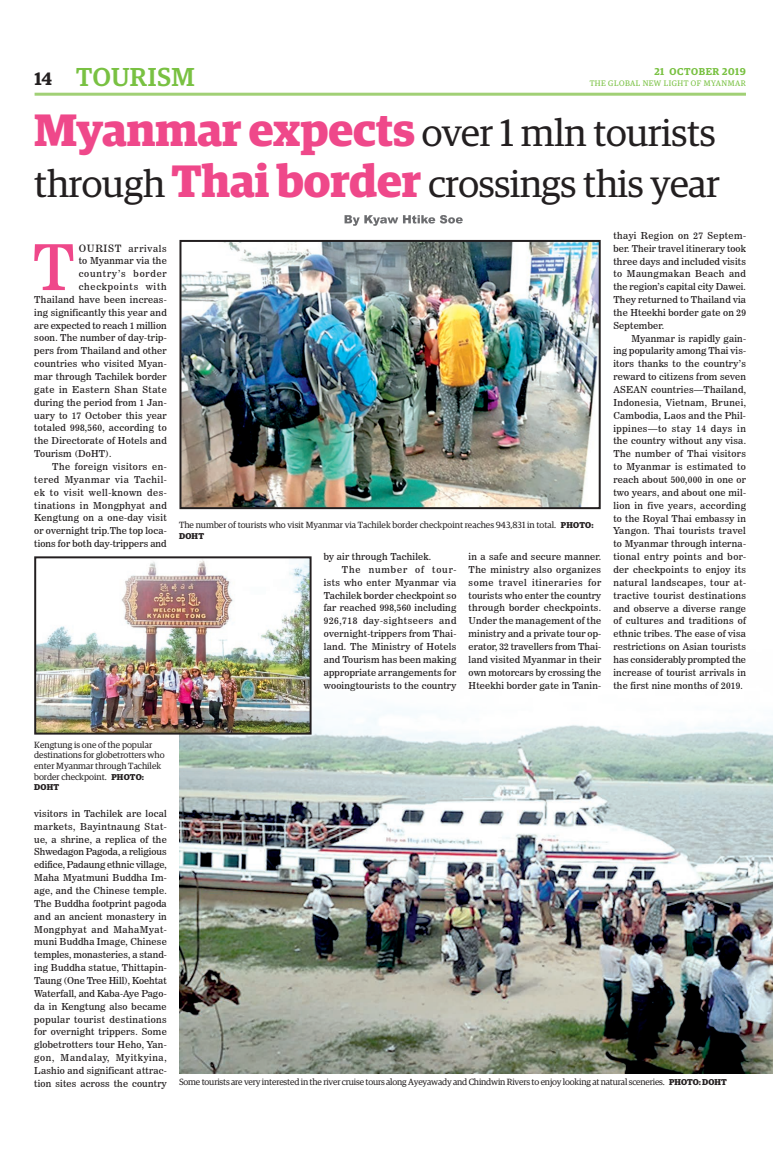
<style>
.page{position:relative;width:773px;height:1152px;background:#fff}
.page>*{position:absolute;margin:0;border:0;box-sizing:border-box;transform-origin:0 0}
.t1{font:62.9px "News 706 BT Roman C";color:#ef488a}
.t2{font:38px/50.6px "Guardian Egyp";letter-spacing:-.005em;color:#231f20}
.t3{font:500 26px "Guardian Egyp";letter-spacing:.02em;color:#79c142}
.t4{font:600 18px "Guardian Egyp";color:#231f20}
.t5{font:600 10px "Guardian Egyp";letter-spacing:.06em;color:#79c142}
.t6{font:9.5px/12.9px "News 706 BT Roman C";letter-spacing:.02em;color:#231f20;text-align:justify}
.t7{font:9.5px "News 706 BT Roman C";letter-spacing:.055em;color:#231f20}
.t8{font:9.5px "News 706 BT Roman C";letter-spacing:.045em;color:#231f20}
.t9{font:9.5px "News 706 BT Roman C";letter-spacing:.05em;color:#231f20}
.t10{font:9.5px "News 706 BT Roman C";letter-spacing:.04em;color:#231f20}
.t11{font:9.5px "News 706 BT Roman C";letter-spacing:.09em;color:#231f20}
.t12{font:9.5px "News 706 BT Roman C";letter-spacing:.085em;color:#231f20}
.t13{font:9.5px "News 706 BT Roman C";letter-spacing:.08em;color:#231f20}
.t14{font:9.5px "News 706 BT Roman C";letter-spacing:.07em;color:#231f20}
.t15{font:9px/10.8px "Guardian Egyp";color:#231f20}
.t16{font:9px "Guardian Egyp";letter-spacing:-.02em;color:#231f20}
.t17{font:700 8.5px "Guardian Egyp";letter-spacing:.02em;color:#231f20}
.t18{font:8px "Guardian Egyp";letter-spacing:.06em;color:#79c142}
.s1{font-weight:700;font-size:45.5px;color:#ef488a}
.s2{font-size:10px}
.s3{font-weight:700;font-size:8.5px}
</style>
<div class="page">
<hr style="left:35px;top:93px;width:711px;height:3px;background:#a1d076">
<img style="left:182px;top:243px;width:415px;height:263px">
<div style="left:179px;top:240px;width:421px;height:269px;border:2px solid #231f20"></div>
<img style="left:179px;top:650px;width:594px;height:424px">
<img style="left:37px;top:559px;width:271px;height:173px">
<div style="left:34px;top:556px;width:277px;height:179px;border:2px solid #231f20"></div>
<svg style="left:344px;top:215px;width:118px;height:11px"></svg>
<h3 class="t3" style="left:76px;top:59px;width:120px">TOURISM</h3>
<p class="t5" style="left:654px;top:64px;width:93px">21 OCTOBER 2019</p>
<h3 class="t4" style="left:35px;top:65px;width:19px">14</h3>
<p class="t18" style="left:589px;top:78px;width:158px">THE GLOBAL NEW LIGHT OF MYANMAR</p>
<h2 class="t2" style="left:34px;top:105px;width:687px"><span class="s1">Myanmar expects</span> over 1 mln tourists through <span class="s1">Thai border</span> crossings this year</h2>
<h1 class="t1" style="left:33px;top:230px;width:44px">T</h1>
<p class="t14" style="left:79px;top:242px;width:90px"><span class="s2">OURIST</span> arrivals</p>
<p class="t6" style="left:613px;top:229px;width:134px">thayi Region on 27 Septem&shy;ber. Their travel itinerary took three days and included visits to Maungmakan Beach and the region’s capital city Dawei.<br>They returned to Thailand via the Hteekhi border gate on 29<br>September.</p>
<p class="t6" style="left:613px;top:332px;width:134px;text-indent:18px">Myanmar is rapidly gain&shy;ing popularity among Thai vis&shy;itors thanks to the country’s reward to citizens from seven ASEAN countries—Thailand, Indonesia, Vietnam, Brunei, Cambodia, Laos and the Phil&shy;ippines—to stay 14 days in the country without any visa.<br>The number of Thai visitors to Myanmar is estimated to reach about 500,000 in one or two years, and about one mil&shy;lion in five years, according to the Royal Thai embassy in Yangon. Thai tourists travel to Myanmar through interna&shy;tional entry points and bor&shy;der checkpoints to enjoy its natural landscapes, tour at&shy;tractive tourist destinations and observe a diverse range of cultures and traditions of ethnic tribes. The ease of visa restrictions on Asian tourists has considerably prompted the increase of tourist arrivals in the first nine months of 2019.</p>
<p class="t6" style="left:79px;top:254px;width:90px">to Myanmar via the</p>
<p class="t12" style="left:79px;top:268px;width:90px">country’s border</p>
<p class="t13" style="left:79px;top:281px;width:89px">checkpoints with</p>
<p class="t6" style="left:34px;top:293px;width:134px">Thailand have been increas-</p>
<p class="t6" style="left:34px;top:306px;width:134px">ing significantly this year and</p>
<p class="t6" style="left:34px;top:319px;width:134px">are expected to reach 1 million</p>
<p class="t6" style="left:34px;top:332px;width:134px">soon. The number of day-trip-</p>
<p class="t6" style="left:34px;top:344px;width:134px">pers from Thailand and other</p>
<p class="t6" style="left:34px;top:357px;width:134px">countries who visited Myan-</p>
<p class="t6" style="left:34px;top:370px;width:134px">mar through Tachilek border</p>
<p class="t8" style="left:34px;top:384px;width:134px">gate in Eastern Shan State</p>
<p class="t6" style="left:34px;top:396px;width:134px">during the period from 1 Jan-</p>
<p class="t6" style="left:34px;top:409px;width:134px">uary to 17 October this year</p>
<p class="t6" style="left:34px;top:422px;width:134px">totaled 998,560, according to</p>
<p class="t6" style="left:34px;top:434px;width:134px">the Directorate of Hotels and</p>
<p class="t6" style="left:34px;top:447px;width:79px">Tourism (DoHT).</p>
<p class="t8" style="left:52px;top:461px;width:116px">The foreign visitors en-</p>
<p class="t7" style="left:34px;top:474px;width:134px">tered Myanmar via Tachil-</p>
<p class="t9" style="left:34px;top:487px;width:134px">ek to visit well-known des-</p>
<p class="t10" style="left:34px;top:499px;width:134px">tinations in Mongphyat and</p>
<p class="t6" style="left:34px;top:512px;width:134px">Kengtung on a one-day visit</p>
<p class="t6" style="left:34px;top:524px;width:134px">or overnight trip.The top loca-</p>
<p class="t6" style="left:34px;top:537px;width:134px">tions for both day-trippers and</p>
<p class="t15" style="left:179px;top:519px;width:416px">The number of tourists who visit Myanmar via Tachilek border checkpoint reaches 943,831 in total. <span class="s3">PHOTO:</span></p>
<p class="t17" style="left:179px;top:529px;width:26px">DOHT</p>
<p class="t6" style="left:324px;top:550px;width:109px">by air through Tachilek.</p>
<p class="t11" style="left:342px;top:564px;width:116px">The number of tour-</p>
<p class="t6" style="left:324px;top:576px;width:134px">ists who enter Myanmar via</p>
<p class="t6" style="left:324px;top:589px;width:134px">Tachilek border checkpoint so</p>
<p class="t6" style="left:324px;top:602px;width:134px">far reached 998,560 including</p>
<p class="t7" style="left:324px;top:615px;width:134px">926,718 day-sightseers and</p>
<p class="t6" style="left:324px;top:627px;width:134px">overnight-trippers from Thai-</p>
<p class="t6" style="left:324px;top:640px;width:134px">land. The Ministry of Hotels</p>
<p class="t6" style="left:324px;top:653px;width:134px">and Tourism has been making</p>
<p class="t6" style="left:324px;top:666px;width:134px">appropriate arrangements for</p>
<p class="t6" style="left:324px;top:679px;width:134px">wooingtourists to the country</p>
<p class="t6" style="left:468px;top:550px;width:134px">in a safe and secure manner.<br>The ministry also organizes some travel itineraries for tourists who enter the country through border checkpoints.<br>Under the management of the ministry and a private tour op&shy;erator, 32 travellers from Thai&shy;land visited Myanmar in their own motorcars by crossing the Hteekhi border gate in Tanin-</p>
<p class="t15" style="left:34px;top:738px;width:132px">Kengtung is one of the popular destinations for globetrotters who enter Myanmar through Tachilek border checkpoint. <span class="s3">PHOTO:</span></p>
<p class="t17" style="left:34px;top:781px;width:26px">DOHT</p>
<p class="t6" style="left:34px;top:807px;width:134px">visitors in Tachilek are local markets, Bayintnaung Stat&shy;ue, a shrine, a replica of the Shwedagon Pagoda, a religious edifice, Padaung ethnic village, Maha Myatmuni Buddha Im&shy;age, and the Chinese temple.<br>The Buddha footprint pagoda and an ancient monastery in Mongphyat and MahaMyat&shy;muni Buddha Image, Chinese temples, monasteries, a stand&shy;ing Buddha statue, Thittapin-Taung (One Tree Hill), Koehtat Waterfall, and Kaba-Aye Pago&shy;da in Kengtung also became popular tourist destinations for overnight trippers. Some globetrotters tour Heho, Yan&shy;gon, Mandalay, Myitkyina, Lashio and significant attrac&shy;tion sites across the country</p>
<p class="t16" style="left:179px;top:1075px;width:549px">Some tourists are very interested in the river cruise tours along Ayeyawady and Chindwin Rivers to enjoy looking at natural sceneries. <span class="s3">PHOTO: DOHT</span></p>
</div>
